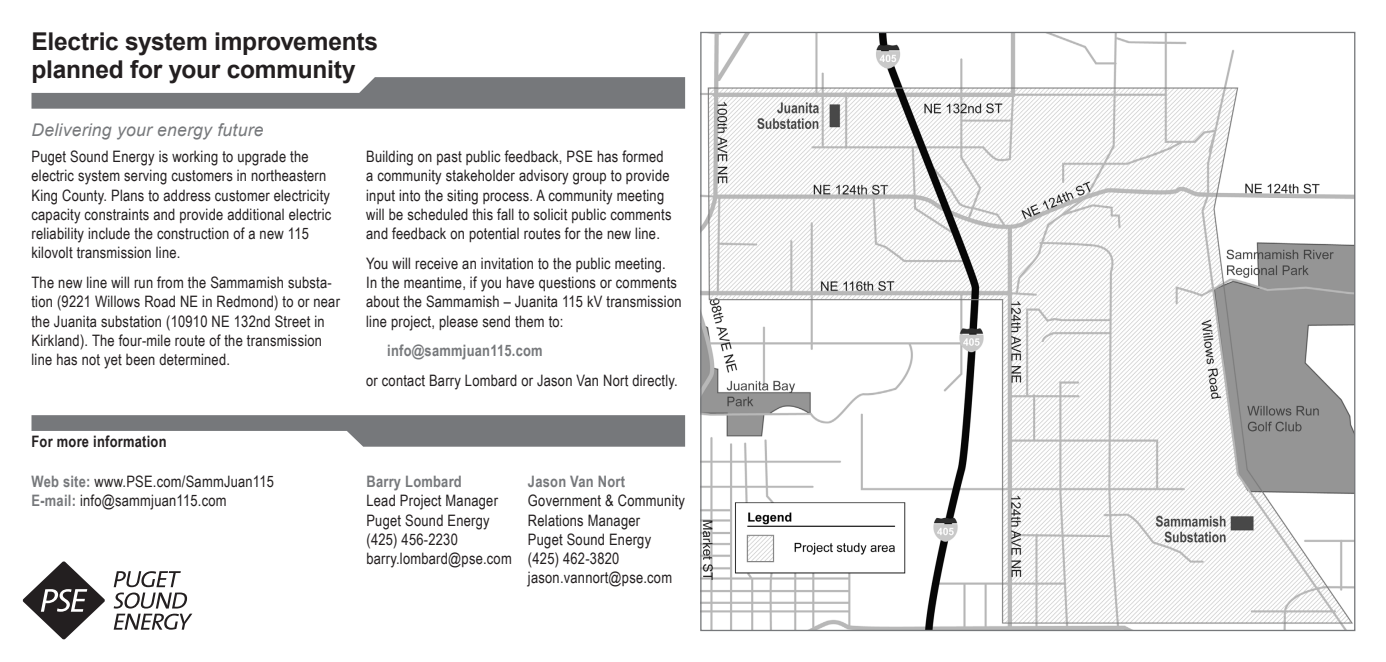
<style>
.page{position:relative;width:1386px;height:662px;background:#fff}
.page>*{position:absolute;margin:0;border:0;box-sizing:border-box;transform-origin:0 0}
.Heading{font:700 24.5px/28px "Arial";letter-spacing:-.01em;color:#231f20}
.Body{font:italic 17.5px "Arial";letter-spacing:.015em;color:#76787b}
.Body-2{font:15.75px/19.2px "Arial Narrow";letter-spacing:.015em;color:#231f20}
.bodyNoSpace{font:15.75px/19.2px "Arial Narrow";letter-spacing:.015em;color:#231f20}
.bodyNoSpace-2{font:700 15.75px "Arial Narrow";letter-spacing:.015em;color:#76787b}
.Body-3{font:700 15.75px "Arial Narrow";letter-spacing:.015em;color:#76787b}
.Body-4{font:700 15.75px "Arial Narrow";letter-spacing:.015em;color:#231f20}
.s1{font-weight:700;color:#76787b}
</style>
<div class="page">
<svg style="left:22px;top:561px;width:83px;height:78px"></svg>
<svg style="left:114px;top:571px;width:78px;height:58px"></svg>
<svg style="left:32px;top:415px;width:653px;height:31px"></svg>
<svg style="left:32px;top:77px;width:653px;height:32px"></svg>
<img style="left:702px;top:34px;width:651px;height:595px">
<p class="Heading" style="left:32px;top:28px;width:348px">Electric system improvements planned for your community</p>
<p class="Body" style="left:32px;top:118px;width:234px">Delivering your energy future</p>
<p class="Body-2" style="left:32px;top:146px;width:301px">Puget Sound Energy is working to upgrade the electric system serving customers in northeastern King County. Plans to address customer electricity capacity constraints and provide additional electric reliability include the construction of a new 115 kilovolt transmission line.</p>
<p class="Body-2" style="left:32px;top:272px;width:310px">The new line will run from the Sammamish substa&shy;tion (9221 Willows Road NE in Redmond) to or near the Juanita substation (10910 NE 132nd Street in Kirkland). The four-mile route of the transmission line has not yet been determined.</p>
<p class="Body-4" style="left:32px;top:429px;width:137px">For more information</p>
<p class="Body-2" style="left:32px;top:471px;width:244px"><span class="s1">Web site:</span> www.PSE.com/SammJuan115</p>
<p class="Body-2" style="left:32px;top:490px;width:197px"><span class="s1">E-mail:</span> info@sammjuan115.com</p>
<p class="Body-2" style="left:366px;top:146px;width:307px">Building on past public feedback, PSE has formed a community stakeholder advisory group to provide input into the siting process. A community meeting will be scheduled this fall to solicit public comments and feedback on potential routes for the new line.</p>
<p class="Body-2" style="left:366px;top:253px;width:317px">You will receive an invitation to the public meeting.<br>In the meantime, if you have questions or comments about the Sammamish – Juanita 115 kV transmission line project, please send them to:</p>
<p class="Body-3" style="left:387px;top:339px;width:157px">info@sammjuan115.com</p>
<p class="Body-2" style="left:366px;top:370px;width:313px">or contact Barry Lombard or Jason Van Nort directly.</p>
<p class="bodyNoSpace-2" style="left:366px;top:469px;width:97px">Barry Lombard</p>
<p class="bodyNoSpace" style="left:366px;top:490px;width:133px">Lead Project Manager</p>
<p class="bodyNoSpace" style="left:366px;top:509px;width:125px">Puget Sound Energy</p>
<p class="bodyNoSpace" style="left:366px;top:529px;width:93px">(425) 456-2230</p>
<p class="bodyNoSpace" style="left:366px;top:548px;width:147px">barry.lombard@pse.com</p>
<p class="bodyNoSpace-2" style="left:528px;top:469px;width:99px">Jason Van Nort</p>
<p class="bodyNoSpace" style="left:528px;top:490px;width:159px">Government &amp; Community<br>Relations Manager</p>
<p class="bodyNoSpace" style="left:528px;top:529px;width:125px">Puget Sound Energy</p>
<p class="bodyNoSpace" style="left:528px;top:548px;width:93px">(425) 462-3820</p>
<p class="bodyNoSpace" style="left:528px;top:567px;width:146px">jason.vannort@pse.com</p>
</div>
